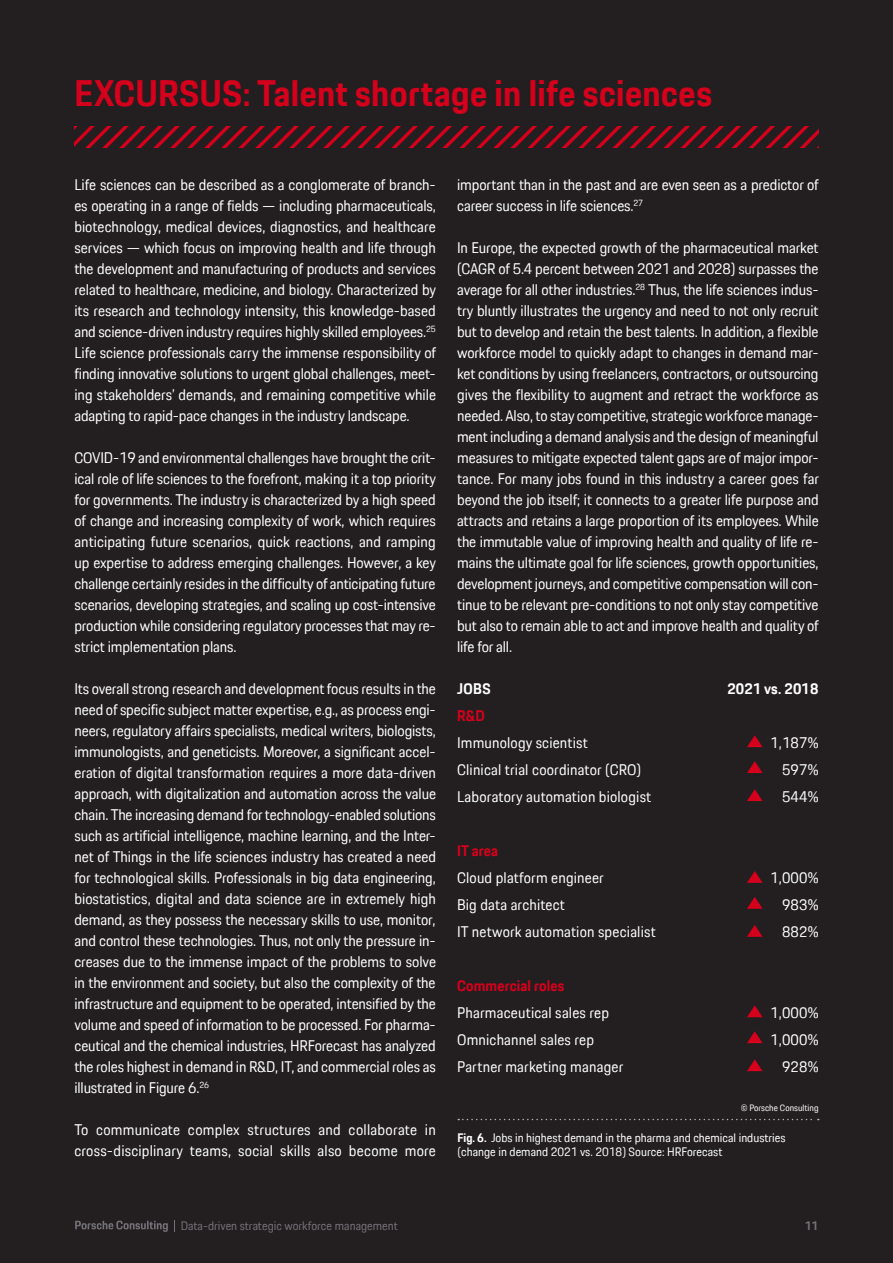
<style>
.page{position:relative;width:893px;height:1263px;background:#231f20}
.page>*{position:absolute;margin:0;border:0;box-sizing:border-box;transform-origin:0 0}
.Headline___24pt___bo{font:700 36px "Porsche Next TT";letter-spacing:.01em;color:#d5001c}
.Fliesstext___10pt{font:15px/21px "Porsche Next TT";letter-spacing:.01em;color:#fff;text-align:justify}
.Fliesstext___10pt-2{font:15px/21px "Porsche Next TT";letter-spacing:-.01em;color:#fff}
.Fliesstext___10pt-3{font:700 15px "Porsche Next TT";letter-spacing:.01em;color:#d5001c}
.Fliesstext___10pt-4{font:700 15px "Porsche Next TT";letter-spacing:.01em;color:#fff}
.Bildunterschrift___8{font:12px/14.4px "Porsche Next TT";color:#fff}
.t1{font:12px "Porsche Next TT";color:#737278}
.t2{font:700 12px "Porsche Next TT";color:#737278}
.Porsche_Consulting{font:9px "Porsche Next TT";color:#fff}
.s1{font-weight:700}
</style>
<div class="page">
<svg style="left:74px;top:127px;width:745px;height:21px"></svg>
<svg style="left:747px;top:735px;width:16px;height:12px"></svg>
<svg style="left:747px;top:871px;width:16px;height:12px"></svg>
<svg style="left:747px;top:1005px;width:16px;height:12px"></svg>
<svg style="left:747px;top:761px;width:16px;height:12px"></svg>
<svg style="left:747px;top:897px;width:16px;height:12px"></svg>
<svg style="left:747px;top:1031px;width:16px;height:12px"></svg>
<svg style="left:747px;top:789px;width:16px;height:12px"></svg>
<svg style="left:747px;top:925px;width:16px;height:12px"></svg>
<svg style="left:747px;top:1059px;width:16px;height:12px"></svg>
<svg style="left:75px;top:1220px;width:93px;height:12px"></svg>
<svg style="left:174px;top:1220px;width:1px;height:12px"></svg>
<svg style="left:458px;top:1119px;width:361px;height:1px"></svg>
<p class="Headline___24pt___bo" style="left:74px;top:69px;width:639px">EXCURSUS: Talent shortage in life sciences</p>
<p class="Fliesstext___10pt" style="left:74px;top:174px;width:363px">Life sciences can be described as a conglomerate of branch&shy;es operating in a range of fields — including pharmaceuticals, biotechnology, medical devices, diagnostics, and healthcare services — which focus on improving health and life through the development and manufacturing of products and services related to healthcare, medicine, and biology. Characterized by its research and technology intensity, this knowledge-based and science-driven industry requires highly skilled employees.<sup>25<br></sup>Life science professionals carry the immense responsibility of finding innovative solutions to urgent global challenges, meet&shy;ing stakeholders’ demands, and remaining competitive while adapting to rapid-pace changes in the industry landscape.</p>
<p class="Fliesstext___10pt" style="left:74px;top:447px;width:363px">COVID-19 and environmental challenges have brought the crit&shy;ical role of life sciences to the forefront, making it a top priority for governments. The industry is characterized by a high speed of change and increasing complexity of work, which requires anticipating future scenarios, quick reactions, and ramping up expertise to address emerging challenges. However, a key challenge certainly resides in the difficulty of anticipating future scenarios, developing strategies, and scaling up cost-intensive production while considering regulatory processes that may re&shy;strict implementation plans.</p>
<p class="Fliesstext___10pt" style="left:74px;top:678px;width:363px">Its overall strong research and development focus results in the need of specific subject matter expertise, e.g., as process engi&shy;neers, regulatory affairs specialists, medical writers, biologists, immunologists, and geneticists. Moreover, a significant accel&shy;eration of digital transformation requires a more data-driven approach, with digitalization and automation across the value chain. The increasing demand for technology-enabled solutions such as artificial intelligence, machine learning, and the Inter&shy;net of Things in the life sciences industry has created a need for technological skills. Professionals in big data engineering, biostatistics, digital and data science are in extremely high demand, as they possess the necessary skills to use, monitor, and control these technologies. Thus, not only the pressure in&shy;creases due to the immense impact of the problems to solve in the environment and society, but also the complexity of the infrastructure and equipment to be operated, intensified by the volume and speed of information to be processed. For pharma&shy;ceutical and the chemical industries, HRForecast has analyzed the roles highest in demand in R&amp;D, IT, and commercial roles as illustrated in Figure 6.<sup>26</sup></p>
<p class="Fliesstext___10pt" style="left:74px;top:1119px;width:363px">To communicate complex structures and collaborate in cross-disciplinary teams, social skills also become more</p>
<p class="Fliesstext___10pt-2" style="left:457px;top:174px;width:363px">important than in the past and are even seen as a predictor of career success in life sciences.<sup>27</sup></p>
<p class="Fliesstext___10pt" style="left:457px;top:237px;width:363px">In Europe, the expected growth of the pharmaceutical market (CAGR of 5.4 percent between 2021 and 2028) surpasses the average for all other industries.<sup>28</sup> Thus, the life sciences indus&shy;try bluntly illustrates the urgency and need to not only recruit but to develop and retain the best talents. In addition, a flexible workforce model to quickly adapt to changes in demand mar&shy;ket conditions by using freelancers, contractors, or outsourcing gives the flexibility to augment and retract the workforce as needed. Also, to stay competitive, strategic workforce manage&shy;ment including a demand analysis and the design of meaningful measures to mitigate expected talent gaps are of major impor&shy;tance. For many jobs found in this industry a career goes far beyond the job itself; it connects to a greater life purpose and attracts and retains a large proportion of its employees. While the immutable value of improving health and quality of life re&shy;mains the ultimate goal for life sciences, growth opportunities, development journeys, and competitive compensation will con&shy;tinue to be relevant pre-conditions to not only stay competitive but also to remain able to act and improve health and quality of life for all.</p>
<p class="Fliesstext___10pt-4" style="left:457px;top:678px;width:35px">JOBS</p>
<p class="Fliesstext___10pt-3" style="left:457px;top:705px;width:29px">R&amp;D</p>
<p class="Fliesstext___10pt" style="left:457px;top:732px;width:132px">Immunology scientist</p>
<p class="Fliesstext___10pt" style="left:457px;top:759px;width:186px">Clinical trial coordinator (CRO)</p>
<p class="Fliesstext___10pt" style="left:457px;top:786px;width:196px">Laboratory automation biologist</p>
<p class="Fliesstext___10pt-3" style="left:457px;top:840px;width:43px">IT area</p>
<p class="Fliesstext___10pt" style="left:457px;top:867px;width:148px">Cloud platform engineer</p>
<p class="Fliesstext___10pt" style="left:457px;top:894px;width:109px">Big data architect</p>
<p class="Fliesstext___10pt" style="left:457px;top:921px;width:200px">IT network automation specialist</p>
<p class="Fliesstext___10pt-3" style="left:457px;top:975px;width:109px">Commercial roles</p>
<p class="Fliesstext___10pt" style="left:457px;top:1002px;width:153px">Pharmaceutical sales rep</p>
<p class="Fliesstext___10pt" style="left:457px;top:1029px;width:138px">Omnichannel sales rep</p>
<p class="Fliesstext___10pt" style="left:457px;top:1056px;width:168px">Partner marketing manager</p>
<p class="Fliesstext___10pt-4" style="left:727px;top:678px;width:93px">2021 vs. 2018</p>
<p class="Fliesstext___10pt" style="left:770px;top:732px;width:50px">1,187%</p>
<p class="Fliesstext___10pt" style="left:782px;top:759px;width:38px">597%</p>
<p class="Fliesstext___10pt" style="left:782px;top:786px;width:38px">544%</p>
<p class="Fliesstext___10pt" style="left:770px;top:867px;width:50px">1,000%</p>
<p class="Fliesstext___10pt" style="left:782px;top:894px;width:38px">983%</p>
<p class="Fliesstext___10pt" style="left:782px;top:921px;width:38px">882%</p>
<p class="Fliesstext___10pt" style="left:770px;top:1002px;width:50px">1,000%</p>
<p class="Fliesstext___10pt" style="left:770px;top:1029px;width:50px">1,000%</p>
<p class="Fliesstext___10pt" style="left:782px;top:1056px;width:38px">928%</p>
<p class="Porsche_Consulting" style="left:741px;top:1101px;width:79px">© Porsche Consulting</p>
<p class="Bildunterschrift___8" style="left:457px;top:1130px;width:330px"><span class="s1">Fig. 6.</span> Jobs in highest demand in the pharma and chemical industries (change in demand 2021 vs. 2018) Source: HRForecast</p>
<p class="t1" style="left:181px;top:1217px;width:219px">Data-driven strategic workforce management</p>
<p class="t2" style="left:805px;top:1217px;width:15px">11</p>
</div>
